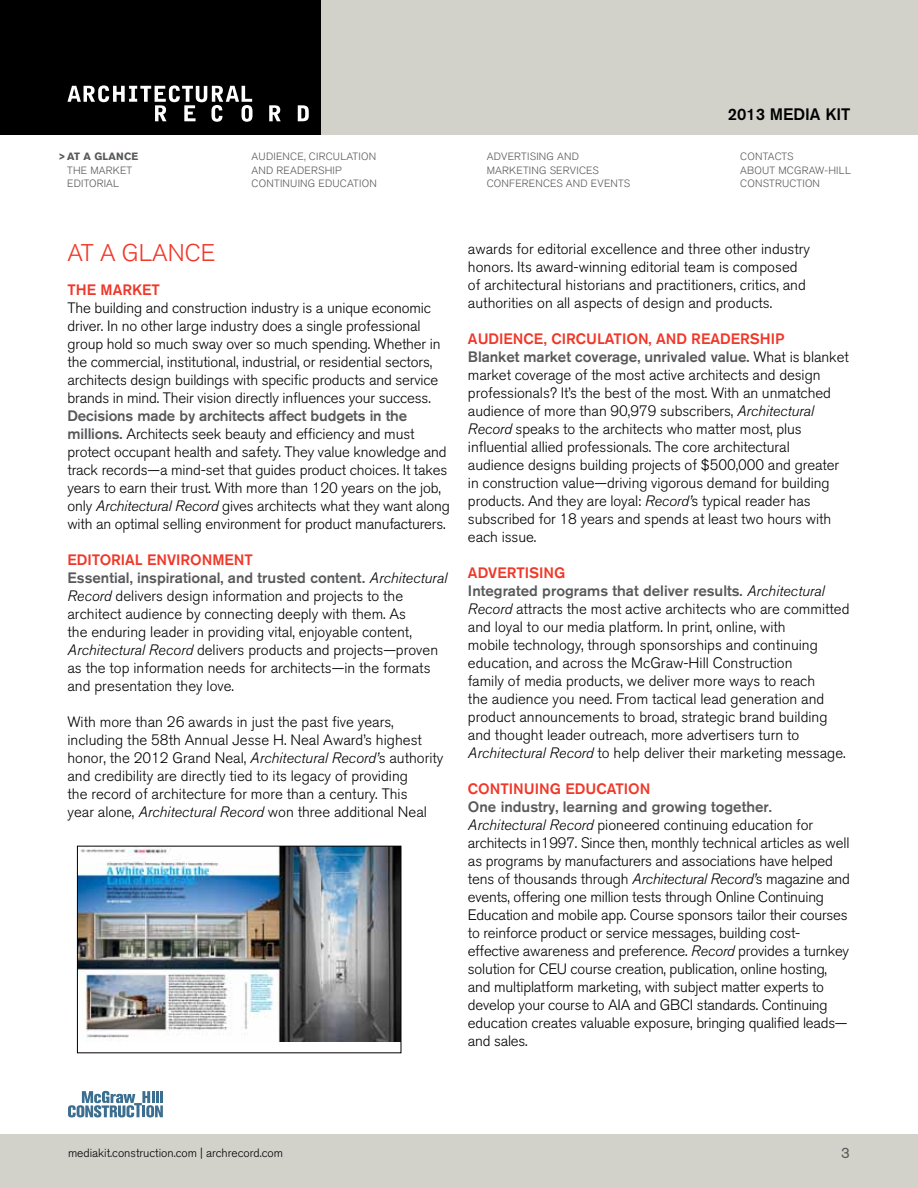
<style>
.page{position:relative;width:918px;height:1188px;background:#fff}
.page>*{position:absolute;margin:0;border:0;box-sizing:border-box;transform-origin:0 0}
.t1{font:300 24px "Akzidenz Grotesk CE";color:#ef3829}
.t2{font:500 16.5px "Akzidenz Grotesk CE";color:#000}
.t3{font:300 15px/18px "Akzidenz Grotesk CE";letter-spacing:-.005em;color:#000}
.t4{font:500 15px "Akzidenz Grotesk CE";color:#ef3829}
.t5{font:15px "Akzidenz Grotesk CE";color:#58595b}
.t6{font:13.5px "Akzidenz Grotesk BE";color:#000}
.t7{font:300 12px "Akzidenz Grotesk CE";color:#000}
.t8{font:300 10.5px/13.5px "Akzidenz Grotesk CE";letter-spacing:.02em;color:#58595b;text-align:center}
.t9{font:700 10.5px "Akzidenz Grotesk CE";letter-spacing:.02em;color:#58595b}
.s1{font-weight:500;color:#58595b}
.s2{font-style:italic}
.s3{font-weight:500;color:#ef3829}
</style>
<div class="page">
<div style="left:0;top:0;width:918px;height:135px;background:#d2d2ca"></div>
<div style="left:0;top:0;width:320px;height:135px;background:#000"></div>
<svg style="left:269px;top:105px;width:12px;height:16px"></svg>
<svg style="left:298px;top:105px;width:11px;height:16px"></svg>
<svg style="left:67px;top:85px;width:186px;height:37px"></svg>
<div style="left:0;top:1134px;width:918px;height:54px;background:#d2d2ca"></div>
<svg style="left:68px;top:1091px;width:95px;height:26px"></svg>
<img style="left:79px;top:848px;width:320px;height:194px">
<div style="left:77px;top:846px;width:324px;height:207px;border:1px solid #000"></div>
<p class="t9" style="left:58px;top:151px;width:82px">&gt; AT A GLANCE</p>
<p class="t8" style="left:58px;top:164px;width:69px">THE MARKET<br>Editorial</p>
<p class="t8" style="left:243px;top:150px;width:135px;text-align:left;text-indent:9px">Audience, Circulation and Readersh ip<br>CONTINUIN</p>
<p class="t8" style="left:308px;top:177px;width:19px">G EDUC</p>
<p class="t8" style="left:347px;top:177px;width:13px">ATION</p>
<p class="t8" style="left:487px;top:150px;width:41px">ADVERTISIN</p>
<p class="t8" style="left:547px;top:150px;width:34px">G and</p>
<p class="t8" style="left:478px;top:163px;width:9px">mark</p>
<p class="t8" style="left:487px;top:163px;width:145px">eting Services<br>Conferences and events</p>
<p class="t2" style="left:728px;top:104px;width:124px">2013 media kit</p>
<p class="t8" style="left:740px;top:150px;width:55px">Contacts</p>
<p class="t8" style="left:740px;top:164px;width:112px">About McGraw-Hill</p>
<p class="t8" style="left:731px;top:177px;width:90px">Construction</p>
<h1 class="t1" style="left:68px;top:239px;width:149px">At A Glance</h1>
<p class="t4" style="left:67px;top:281px;width:94px">The Market</p>
<p class="t3" style="left:67px;top:299px;width:375px">The building and construction industry is a unique economic driver. I n no other large industry does a single professional group hold so much sway over so much spending. Whether in the commercial, institutional, industrial, or residential sectors, architects design buildings with specific products and service brands in mind. Their vision directly influences your success.</p>
<p class="t3" style="left:67px;top:407px;width:384px"><span class="s1">Decisions made by architects affect budgets in the millions.</span> Architects seek beauty and efficiency and must protect occupant health and safety. They value knowledge and track records—a mind-set that guides product choices. It takes years to earn their trust. With more than 120 years on the job, only <span class="s2">Architectural Record</span> gives architects what they want along with an optimal selling environment for product manufacturers.</p>
<p class="t4" style="left:67px;top:551px;width:9px">EDIT</p>
<p class="t3" style="left:67px;top:551px;width:381px;text-indent:32px"><span class="s3">ORIAL ENVIRONMENT<br></span><span class="s1">Essential, inspirational, and trusted content.</span> <span class="s2">Architectural Record</span> delivers design information and projects to the architect audience by connecting deeply with them. As<br>the enduring leader in providing vital, enjoyable content, <span class="s2">Architectural Record</span> delivers products and projects—proven as the top information needs for architects—in the formats and presentation they love.</p>
<p class="t3" style="left:67px;top:713px;width:378px">With more than 26 awards in just the past five years, including the 58th Annual Jesse H. Neal Award’s highest honor, the 2012 Grand N eal, <span class="s2">Architectural Record’</span>s authority and credibility are directly tied to its legacy of providing<br>the record of architecture for more than a century. This<br>year alone, <span class="s2">Architectural Record</span> won three additional N eal</p>
<p class="t3" style="left:468px;top:240px;width:344px">awards for editorial excellence and three other industry honors. Its award-winning editorial team is composed of architectural historians and practitioners, critics, and authorities on all aspects of design and products.</p>
<p class="t4" style="left:468px;top:330px;width:234px">AUDIENCE, CIRCULATION, AND READER</p>
<p class="t3" style="left:468px;top:330px;width:382px;text-indent:282px"><span class="s3">SHIP<br></span><span class="s1">Blanket market coverage, unrivaled value.</span> What is blanket market coverage of the most active architects and design professionals? It’s the best of the most. With an unmatched audience of more than 90,979 subscribers, <span class="s2">Architectural Record</span> speaks to the architects who matter most, plus influential allied professionals. The core architectural audience designs building projects of $500,000 and greater in construction value—driving vigorous demand for building products. And they are loyal: <span class="s2">Record’</span>s typical reader has subscribed for 18 years and spends at least two hours with each issue.</p>
<p class="t4" style="left:468px;top:564px;width:38px">ADVERTI</p>
<p class="t3" style="left:468px;top:564px;width:383px;text-indent:61px"><span class="s3">SI NG<br></span><span class="s1">I ntegrated programs that deliver results.</span> <span class="s2">Architectural Record</span> attracts the most active architects who are committed and loyal to our media platform. I n print, online, with<br>mobile technology, through sponsorships and continuing education, and across the McGraw-Hill Construction<br>family of media products, we deliver more ways to reach<br>the audience you need. From tactical lead generation and product announcements to broad, strategic brand building and thought leader outreach, more advertisers turn to <span class="s2">Architectural Record</span> to help deliver their marketing message.</p>
<p class="t4" style="left:468px;top:780px;width:184px">CONTI NUI NG EDUCATION</p>
<p class="t3" style="left:468px;top:798px;width:384px"><span class="s1">One industry, learning and growing together.<br></span><span class="s2">Architectural Record</span> pioneered continuing education for architects in1997. Since then, monthly technical articles as well as programs by manufacturers and associations have helped tens of thousands through <span class="s2">Architectural Record’</span>s magazine and events, offering one million tests through Online Continuing Education and mobile app. Course sponsors tailor their courses to reinforce product or service messages, building cost&shy;effective awareness and preference. <span class="s2">Record</span> provides a turnkey solution for CEU</p>
<p class="t3" style="left:468px;top:960px;width:361px;text-indent:103px">course creation, publication, online hosting, and multiplatform marketing, with subject matter experts to develop your course to AIA and GBCI</p>
<p class="t3" style="left:468px;top:996px;width:381px;text-indent:229px">standards. Continuing education creates valuable exposure, bringing qualified leads— and sales.</p>
<p class="t7" style="left:68px;top:1146px;width:216px">mediakit.construction.com | archrecord.com</p>
<p class="t6" style="left:68px;top:1145px;width:303px">First choice of Architects. First choice of Advertisers.</p>
<p class="t5" style="left:841px;top:1144px;width:10px">3</p>
</div>
